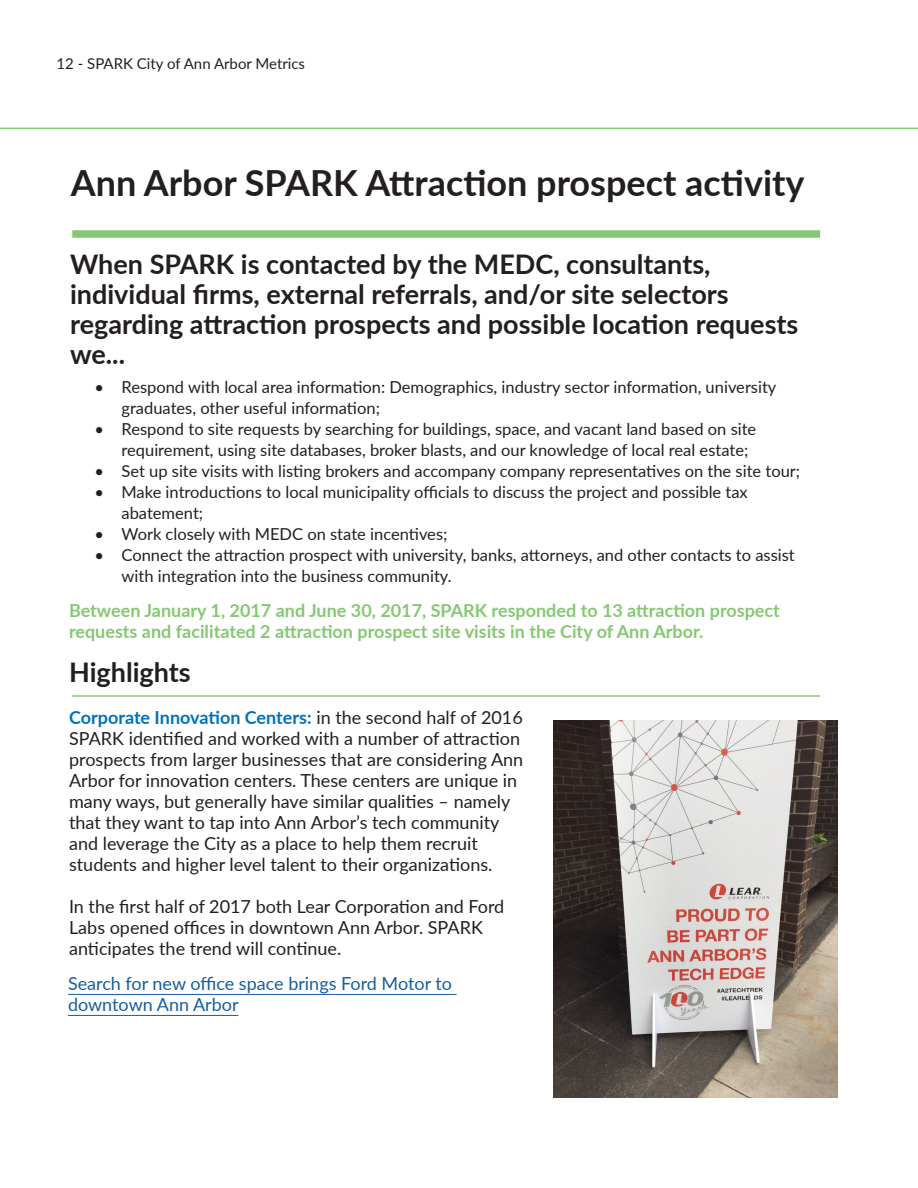
<style>
.page{position:relative;width:918px;height:1188px;background:#fff}
.page>*{position:absolute;margin:0;border:0;box-sizing:border-box;transform-origin:0 0}
.Heading_2{font:700 36px "Lato";color:#231f20}
.Heading_3{font:700 27px/30px "Lato";color:#231f20}
.Body_Text{font:700 27px "Lato";color:#231f20}
.Body_Text-2{font:18px/21px "Lato";color:#231f20}
.Body_Text-3{font:700 18px/21px "Lato";color:#85c873}
.Body_Text-4{font:18px/21px "Lato";color:#175d9e}
.t1{font:16.5px/21px "Lato";color:#231f20}
.t2{font:15px "Lato";color:#231f20}
.s1{font-weight:700;color:#0072bc}
</style>
<div class="page">
<div style="left:72px;top:230px;width:748px;height:8px;background:#85c873"></div>
<hr style="left:72px;top:695px;width:748px;height:2px;background:#85c873">
<hr style="left:68px;top:994px;width:389px;height:1px;background:#175d9e">
<hr style="left:68px;top:1015px;width:170px;height:1px;background:#175d9e">
<img style="left:554px;top:720px;width:283px;height:378px">
<hr style="left:0;top:128px;width:918px;height:1px;background:#85c873">
<p class="t2" style="left:57px;top:53px;width:250px">12 - SPARK City of Ann Arbor Metrics</p>
<p class="Heading_2" style="left:71px;top:157px;width:735px">Ann Arbor SPARK Attraction prospect activity</p>
<p class="Heading_3" style="left:70px;top:248px;width:730px">When SPARK is contacted by the MEDC, consultants, individual firms, external referrals, and/or site selectors regarding attraction prospects and possible location requests we...</p>
<p class="t1" style="left:122px;top:376px;width:656px;text-indent:-27px">• Respond with local area information: Demographics, industry sector information, university graduates, other useful information;</p>
<p class="t1" style="left:122px;top:418px;width:636px;text-indent:-27px">• Respond to site requests by searching for buildings, space, and vacant land based on site requirement, using site databases, broker blasts, and our knowledge of local real estate;</p>
<p class="t1" style="left:95px;top:460px;width:707px">• Set up site visits with listing brokers and accompany company representatives on the site tour;</p>
<p class="t1" style="left:122px;top:481px;width:628px;text-indent:-27px">• Make introductions to local municipality officials to discuss the project and possible tax abatement;</p>
<p class="t1" style="left:95px;top:523px;width:354px">• Work closely with MEDC on state incentives;</p>
<p class="t1" style="left:122px;top:544px;width:675px;text-indent:-27px">• Connect the attraction prospect with university, banks, attorneys, and other contacts to assist with integration into the business community.</p>
<p class="Body_Text-3" style="left:69px;top:600px;width:712px">Between January 1, 2017 and June 30, 2017, SPARK responded to 13 attraction prospect requests and facilitated 2 attraction prospect site visits in the City of Ann Arbor.</p>
<p class="Body_Text" style="left:69px;top:652px;width:123px">Highlights</p>
<p class="Body_Text-2" style="left:69px;top:706px;width:456px"><span class="s1">Corporate Innovation Centers:</span> in the second half of 2016<br>SPARK identified and worked with a number of attraction prospects from larger businesses that are considering Ann Arbor for innovation centers. These centers are unique in many ways, but generally have similar qualities – namely that they want to tap into Ann Arbor’s tech community and leverage the City as a place to help them recruit students and higher level talent to their organizations.</p>
<p class="Body_Text-2" style="left:69px;top:895px;width:437px">In the first half of 2017 both Lear Corporation and Ford<br>Labs opened offices in downtown Ann Arbor. SPARK anticipates the trend will continue.</p>
<p class="Body_Text-4" style="left:68px;top:972px;width:386px">Search for new office space brings Ford Motor to downtown Ann Arbor</p>
</div>
